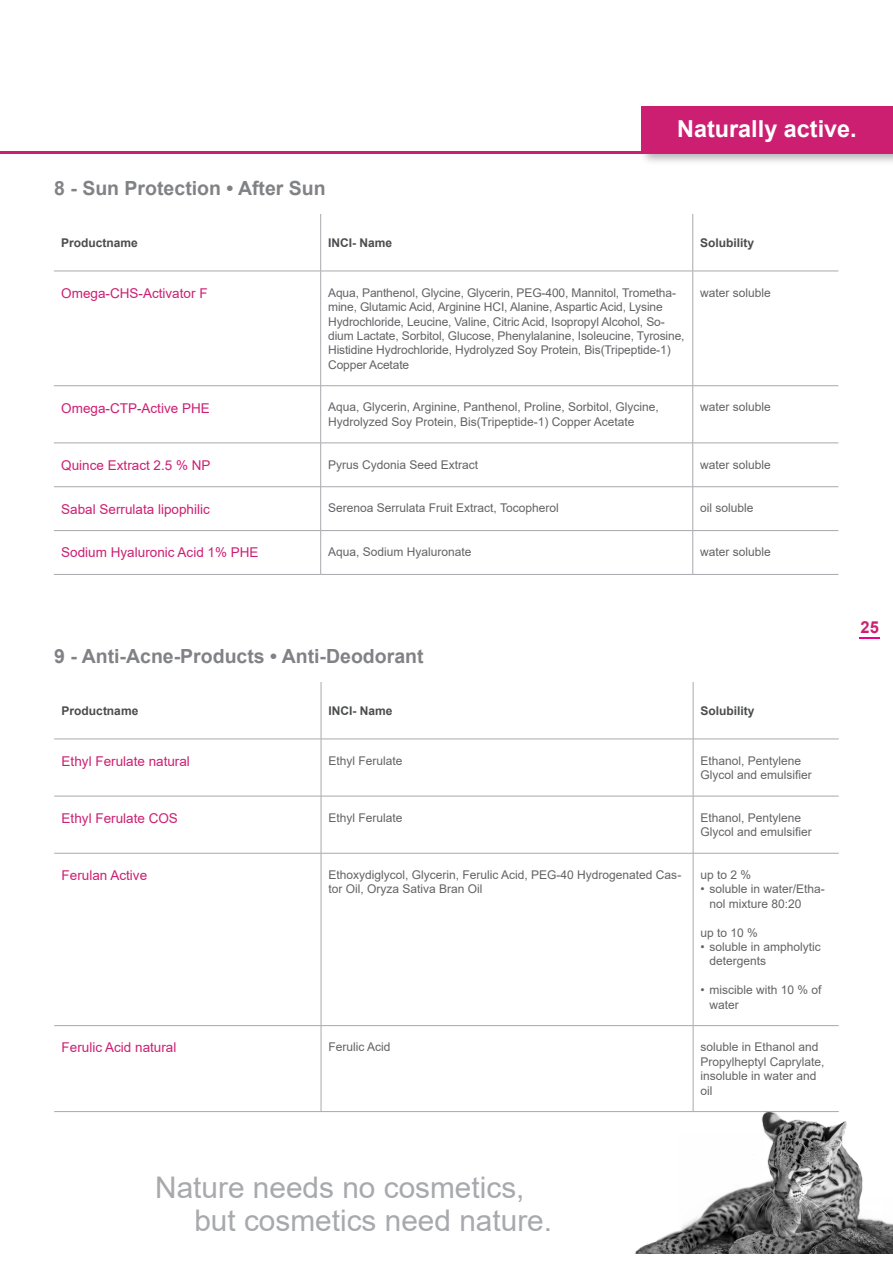
<style>
.page{position:relative;width:893px;height:1263px;background:#fff}
.page>*{position:absolute;margin:0;border:0;box-sizing:border-box;transform-origin:0 0}
.t1{font:29.85px/33px "Arial";color:#a8a9ad}
.t2{font:700 23.4px "Arial";color:#fff}
.t3{font:700 19.5px "Arial";color:#808285}
.t4{font:700 16.5px "Arial";color:#cd1f72}
.t5{font:13.5px "Arial";color:#cd1f72}
.t6{font:12px/14.4px "Arial";color:#636366}
.t7{font:700 12px "Arial";color:#4b4c4d}
</style>
<div class="page">
<div style="left:639px;top:104px;width:254px;height:62px;background:#231f20;opacity:.34"></div>
<div style="left:641px;top:106px;width:252px;height:46px;background:#cd1f72"></div>
<hr style="left:0;top:151px;width:893px;height:3px;background:#cd1f72">
<svg style="left:859px;top:637px;width:21px;height:1px"></svg>
<hr style="left:692px;top:214px;width:1px;height:57px;background:#a8a9ad">
<hr style="left:692px;top:271px;width:1px;height:114px;background:#a8a9ad">
<hr style="left:692px;top:386px;width:1px;height:57px;background:#a8a9ad">
<hr style="left:692px;top:443px;width:1px;height:43px;background:#a8a9ad">
<hr style="left:692px;top:487px;width:1px;height:43px;background:#a8a9ad">
<hr style="left:692px;top:531px;width:1px;height:43px;background:#a8a9ad">
<hr style="left:54px;top:271px;width:267px;height:1px;background:#a8a9ad">
<hr style="left:321px;top:271px;width:372px;height:1px;background:#a8a9ad">
<hr style="left:693px;top:271px;width:145px;height:1px;background:#a8a9ad">
<hr style="left:54px;top:385px;width:267px;height:1px;background:#a8a9ad">
<hr style="left:321px;top:385px;width:372px;height:1px;background:#a8a9ad">
<hr style="left:693px;top:385px;width:145px;height:1px;background:#a8a9ad">
<hr style="left:54px;top:443px;width:267px;height:1px;background:#a8a9ad">
<hr style="left:321px;top:443px;width:372px;height:1px;background:#a8a9ad">
<hr style="left:693px;top:443px;width:145px;height:1px;background:#a8a9ad">
<hr style="left:54px;top:486px;width:267px;height:1px;background:#a8a9ad">
<hr style="left:321px;top:486px;width:372px;height:1px;background:#a8a9ad">
<hr style="left:693px;top:486px;width:145px;height:1px;background:#a8a9ad">
<hr style="left:54px;top:530px;width:267px;height:1px;background:#a8a9ad">
<hr style="left:321px;top:530px;width:372px;height:1px;background:#a8a9ad">
<hr style="left:693px;top:530px;width:145px;height:1px;background:#a8a9ad">
<hr style="left:54px;top:574px;width:267px;height:1px;background:#a8a9ad">
<hr style="left:321px;top:574px;width:372px;height:1px;background:#a8a9ad">
<hr style="left:693px;top:574px;width:145px;height:1px;background:#a8a9ad">
<hr style="left:320px;top:214px;width:1px;height:57px;background:#a8a9ad">
<hr style="left:320px;top:271px;width:1px;height:114px;background:#a8a9ad">
<hr style="left:320px;top:386px;width:1px;height:57px;background:#a8a9ad">
<hr style="left:320px;top:443px;width:1px;height:43px;background:#a8a9ad">
<hr style="left:320px;top:487px;width:1px;height:43px;background:#a8a9ad">
<hr style="left:320px;top:531px;width:1px;height:43px;background:#a8a9ad">
<hr style="left:693px;top:682px;width:1px;height:57px;background:#a8a9ad">
<hr style="left:693px;top:739px;width:1px;height:57px;background:#a8a9ad">
<hr style="left:693px;top:796px;width:1px;height:57px;background:#a8a9ad">
<hr style="left:693px;top:853px;width:1px;height:172px;background:#a8a9ad">
<hr style="left:693px;top:1026px;width:1px;height:85px;background:#a8a9ad">
<hr style="left:54px;top:739px;width:267px;height:1px;background:#a8a9ad">
<hr style="left:321px;top:739px;width:372px;height:1px;background:#a8a9ad">
<hr style="left:693px;top:739px;width:146px;height:1px;background:#a8a9ad">
<hr style="left:54px;top:796px;width:267px;height:1px;background:#a8a9ad">
<hr style="left:321px;top:796px;width:372px;height:1px;background:#a8a9ad">
<hr style="left:693px;top:796px;width:146px;height:1px;background:#a8a9ad">
<hr style="left:54px;top:853px;width:267px;height:1px;background:#a8a9ad">
<hr style="left:321px;top:853px;width:372px;height:1px;background:#a8a9ad">
<hr style="left:693px;top:853px;width:146px;height:1px;background:#a8a9ad">
<hr style="left:54px;top:1025px;width:267px;height:1px;background:#a8a9ad">
<hr style="left:321px;top:1025px;width:372px;height:1px;background:#a8a9ad">
<hr style="left:693px;top:1025px;width:146px;height:1px;background:#a8a9ad">
<hr style="left:54px;top:1111px;width:267px;height:1px;background:#a8a9ad">
<hr style="left:321px;top:1111px;width:372px;height:1px;background:#a8a9ad">
<hr style="left:693px;top:1111px;width:146px;height:1px;background:#a8a9ad">
<hr style="left:321px;top:682px;width:1px;height:57px;background:#a8a9ad">
<hr style="left:321px;top:739px;width:1px;height:57px;background:#a8a9ad">
<hr style="left:321px;top:796px;width:1px;height:57px;background:#a8a9ad">
<hr style="left:321px;top:853px;width:1px;height:172px;background:#a8a9ad">
<hr style="left:321px;top:1026px;width:1px;height:85px;background:#a8a9ad">
<img style="left:635px;top:1112px;width:258px;height:141px">
<p class="t3" style="left:54px;top:174px;width:273px">8 - Sun Protection • After Sun</p>
<h2 class="t2" style="left:677px;top:112px;width:181px">Naturally active.</h2>
<p class="t7" style="left:61px;top:234px;width:78px">Productname</p>
<p class="t7" style="left:328px;top:234px;width:66px">INCI- Name</p>
<p class="t7" style="left:700px;top:234px;width:56px">Solubility</p>
<p class="t5" style="left:61px;top:284px;width:148px">Omega-CHS-Activator F</p>
<p class="t6" style="left:328px;top:285px;width:358px">Aqua, Panthenol, Glycine, Glycerin, PEG-400, Mannitol, Trometha&shy;mine, Glutamic Acid, Arginine HCI, Alanine, Aspartic Acid, Lysine Hydrochloride, Leucine, Valine, Citric Acid, Isopropyl Alcohol, So&shy;dium Lactate, Sorbitol, Glucose, Phenylalanine, Isoleucine, Tyrosine, Histidine Hydrochloride, Hydrolyzed Soy Protein, Bis(Tripeptide-1)<br>Copper Acetate</p>
<p class="t6" style="left:700px;top:285px;width:72px">water soluble</p>
<p class="t5" style="left:61px;top:398px;width:150px">Omega-CTP-Active PHE</p>
<p class="t6" style="left:328px;top:400px;width:332px">Aqua, Glycerin, Arginine, Panthenol, Proline, Sorbitol, Glycine,<br>Hydrolyzed Soy Protein, Bis(Tripeptide-1) Copper Acetate</p>
<p class="t6" style="left:700px;top:400px;width:72px">water soluble</p>
<p class="t5" style="left:61px;top:456px;width:151px">Quince Extract 2.5 % NP</p>
<p class="t6" style="left:328px;top:457px;width:152px">Pyrus Cydonia Seed Extract</p>
<p class="t6" style="left:700px;top:457px;width:72px">water soluble</p>
<p class="t5" style="left:61px;top:499px;width:150px">Sabal Serrulata lipophilic</p>
<p class="t6" style="left:328px;top:501px;width:232px">Serenoa Serrulata Fruit Extract, Tocopherol</p>
<p class="t6" style="left:700px;top:501px;width:55px">oil soluble</p>
<p class="t5" style="left:61px;top:543px;width:199px">Sodium Hyaluronic Acid 1% PHE</p>
<p class="t6" style="left:328px;top:545px;width:145px">Aqua, Sodium Hyaluronate</p>
<p class="t6" style="left:700px;top:545px;width:72px">water soluble</p>
<p class="t3" style="left:54px;top:642px;width:371px">9 - Anti-Acne-Products • Anti-Deodorant</p>
<p class="t7" style="left:62px;top:702px;width:78px">Productname</p>
<p class="t7" style="left:328px;top:702px;width:66px">INCI- Name</p>
<p class="t7" style="left:701px;top:702px;width:56px">Solubility</p>
<p class="t5" style="left:62px;top:752px;width:130px">Ethyl Ferulate natural</p>
<p class="t6" style="left:328px;top:753px;width:76px">Ethyl Ferulate</p>
<p class="t6" style="left:701px;top:753px;width:113px">Ethanol, Pentylene<br>Glycol and emulsifier</p>
<p class="t5" style="left:62px;top:809px;width:118px">Ethyl Ferulate COS</p>
<p class="t6" style="left:328px;top:810px;width:76px">Ethyl Ferulate</p>
<p class="t6" style="left:701px;top:810px;width:113px">Ethanol, Pentylene<br>Glycol and emulsifier</p>
<p class="t5" style="left:62px;top:866px;width:87px">Ferulan Active</p>
<p class="t6" style="left:328px;top:867px;width:354px">Ethoxydiglycol, Glycerin, Ferulic Acid, PEG-40 Hydrogenated Cas&shy;tor Oil, Oryza Sativa Bran Oil</p>
<p class="t6" style="left:701px;top:867px;width:52px">up to 2 %</p>
<p class="t6" style="left:710px;top:882px;width:117px;text-indent:-9px">• soluble in water/Etha&shy;nol mixture 80:20</p>
<p class="t6" style="left:701px;top:925px;width:59px">up to 10 %</p>
<p class="t6" style="left:710px;top:939px;width:113px;text-indent:-9px">• soluble in ampholytic detergents</p>
<p class="t6" style="left:710px;top:983px;width:114px;text-indent:-9px">• miscible with 10 % of water</p>
<p class="t5" style="left:62px;top:1038px;width:116px">Ferulic Acid natural</p>
<p class="t6" style="left:328px;top:1040px;width:64px">Ferulic Acid</p>
<p class="t6" style="left:701px;top:1040px;width:126px">soluble in Ethanol and<br>Propylheptyl Caprylate, insoluble in water and oil</p>
<h1 class="t1" style="left:194px;top:1170px;width:359px;text-indent:-39px">Nature needs no cosmetics, but cosmetics need nature.</h1>
<h3 class="t4" style="left:861px;top:616px;width:20px">25</h3>
</div>
